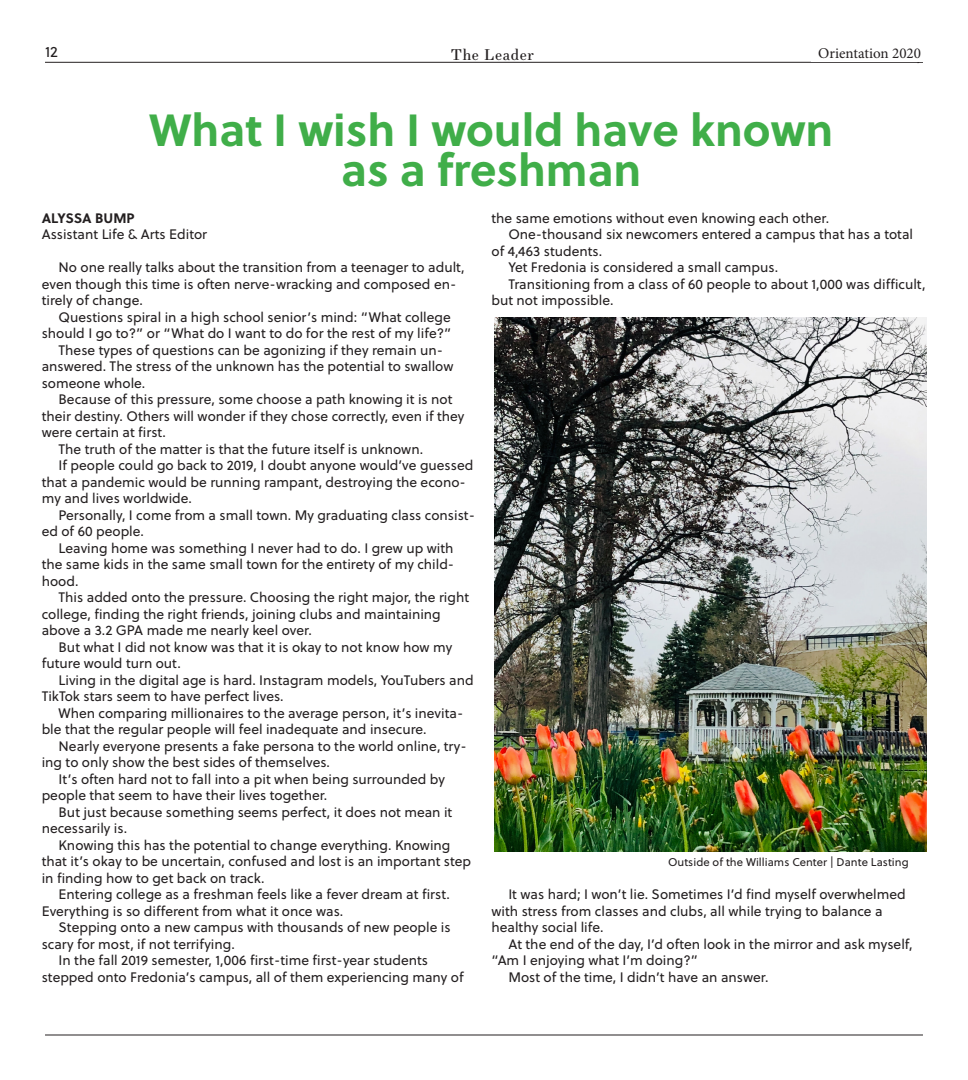
<style>
.page{position:relative;width:968px;height:1080px;background:#fff}
.page>*{position:absolute;margin:0;border:0;box-sizing:border-box;transform-origin:0 0}
.Headline{font:700 45px/40px "Soleil";color:#40ae49;text-align:center}
.t1{font:15px "Minion Pro";color:#231f20}
.t2{font:15px "Essonnes Text";letter-spacing:.04em;color:#231f20}
.t3{font:15px "Soleil";color:#231f20}
.t4{font:13.75px/16.5px "Soleil";color:#231f20}
.t5{font:700 13.75px "Soleil";color:#231f20}
.t6{font:12.5px "Essonnes Text";color:#231f20}
.Byline_1{font:11.25px "Soleil";letter-spacing:.005em;color:#231f20}
</style>
<div class="page">
<hr style="left:45px;top:62px;width:877px;height:1px;background:#231f20">
<hr style="left:45px;top:1035px;width:877px;height:1px;background:#231f20">
<img style="left:494px;top:317px;width:432px;height:534px">
<p class="t3" style="left:45px;top:41px;width:14px">12</p>
<p class="t2" style="left:451px;top:44px;width:84px">The Leader</p>
<p class="t1" style="left:818px;top:43px;width:104px">Orientation 2020</p>
<p class="t6" style="left:833px;top:46px;width:91px">Orientation 2017</p>
<p class="Headline" style="left:149px;top:108px;width:685px">What I wish I would have known as a freshman</p>
<p class="t5" style="left:42px;top:207px;width:94px">ALYSSA BUMP</p>
<p class="t4" style="left:42px;top:226px;width:167px">Assistant Life &amp; Arts Editor</p>
<p class="t4" style="left:42px;top:259px;width:424px;text-indent:17px">No one really talks about the transition from a teenager to adult, even though this time is often nerve-wracking and composed en&shy;tirely of change.</p>
<p class="t4" style="left:42px;top:308px;width:411px;text-align:right">Questions spiral in a high school senior’s mind: “What college should I go to?” or “What do I want to do for the rest of my life?”</p>
<p class="t4" style="left:42px;top:341px;width:413px;text-indent:17px">These types of questions can be agonizing if they remain un&shy;answered. The stress of the unknown has the potential to swallow someone whole.</p>
<p class="t4" style="left:42px;top:391px;width:424px;text-indent:17px">Because of this pressure, some choose a path knowing it is not their destiny. Others will wonder if they chose correctly, even if they were certain at first.</p>
<p class="t4" style="left:59px;top:440px;width:366px">The truth of the matter is that the future itself is unknown.</p>
<p class="t4" style="left:42px;top:457px;width:433px;text-indent:17px">If people could go back to 2019, I doubt anyone would’ve guessed that a pandemic would be running rampant, destroying the econo&shy;my and lives worldwide.</p>
<p class="t4" style="left:42px;top:506px;width:435px;text-indent:17px">Personally, I come from a small town. My graduating class consist&shy;ed of 60 people.</p>
<p class="t4" style="left:42px;top:539px;width:414px;text-align:justify;text-indent:17px">Leaving home was something I never had to do. I grew up with the same kids in the same small town for the entirety of my child&shy;hood.</p>
<p class="t4" style="left:42px;top:589px;width:429px;text-indent:17px">This added onto the pressure. Choosing the right major, the right college, finding the right friends, joining clubs and maintaining above a 3.2 GPA made me nearly keel over.</p>
<p class="t4" style="left:42px;top:638px;width:412px;text-indent:17px">But what I did not know was that it is okay to not know how my future would turn out.</p>
<p class="t4" style="left:42px;top:671px;width:433px;text-indent:17px">Living in the digital age is hard. Instagram models, YouTubers and<br>TikTok stars seem to have perfect lives.</p>
<p class="t4" style="left:42px;top:704px;width:423px;text-indent:17px">When comparing millionaires to the average person, it’s inevita&shy;ble that the regular people will feel inadequate and insecure.</p>
<p class="t4" style="left:42px;top:737px;width:426px;text-indent:17px">Nearly everyone presents a fake persona to the world online, try&shy;ing to only show the best sides of themselves.</p>
<p class="t4" style="left:42px;top:770px;width:405px;text-indent:17px">It’s often hard not to fall into a pit when being surrounded by people that seem to have their lives together.</p>
<p class="t4" style="left:42px;top:803px;width:412px;text-indent:17px">But just because something seems perfect, it does not mean it necessarily is.</p>
<p class="t4" style="left:42px;top:836px;width:431px;text-indent:17px">Knowing this has the potential to change everything. Knowing that it’s okay to be uncertain, confused and lost is an important step in finding how to get back on track.</p>
<p class="t4" style="left:42px;top:886px;width:409px;text-indent:17px">Entering college as a freshman feels like a fever dream at first.<br>Everything is so different from what it once was.</p>
<p class="t4" style="left:42px;top:919px;width:410px;text-indent:17px">Stepping onto a new campus with thousands of new people is scary for most, if not terrifying.</p>
<p class="t4" style="left:42px;top:952px;width:423px;text-indent:17px">In the fall 2019 semester, 1,006 first-time first-year students stepped onto Fredonia’s campus, all of them experiencing many of</p>
<p class="t4" style="left:491px;top:209px;width:339px">the same emotions without even knowing each other.</p>
<p class="t4" style="left:491px;top:226px;width:423px;text-indent:17px">One-thousand six newcomers entered a campus that has a total of 4,463 students.</p>
<p class="t4" style="left:508px;top:259px;width:271px">Yet Fredonia is considered a small campus.</p>
<p class="t4" style="left:491px;top:275px;width:435px;text-indent:17px">Transitioning from a class of 60 people to about 1,000 was difficult, but not impossible.</p>
<p class="Byline_1" style="left:668px;top:854px;width:242px">Outside of the Williams Center | Dante Lasting</p>
<p class="t4" style="left:491px;top:886px;width:416px;text-indent:17px">It was hard; I won’t lie. Sometimes I’d find myself overwhelmed with stress from classes and clubs, all while trying to balance a healthy social life.</p>
<p class="t4" style="left:491px;top:935px;width:422px;text-indent:17px">At the end of the day, I’d often look in the mirror and ask myself, “Am I enjoying what I’m doing?”</p>
<p class="t4" style="left:508px;top:968px;width:261px">Most of the time, I didn’t have an answer.</p>
</div>
